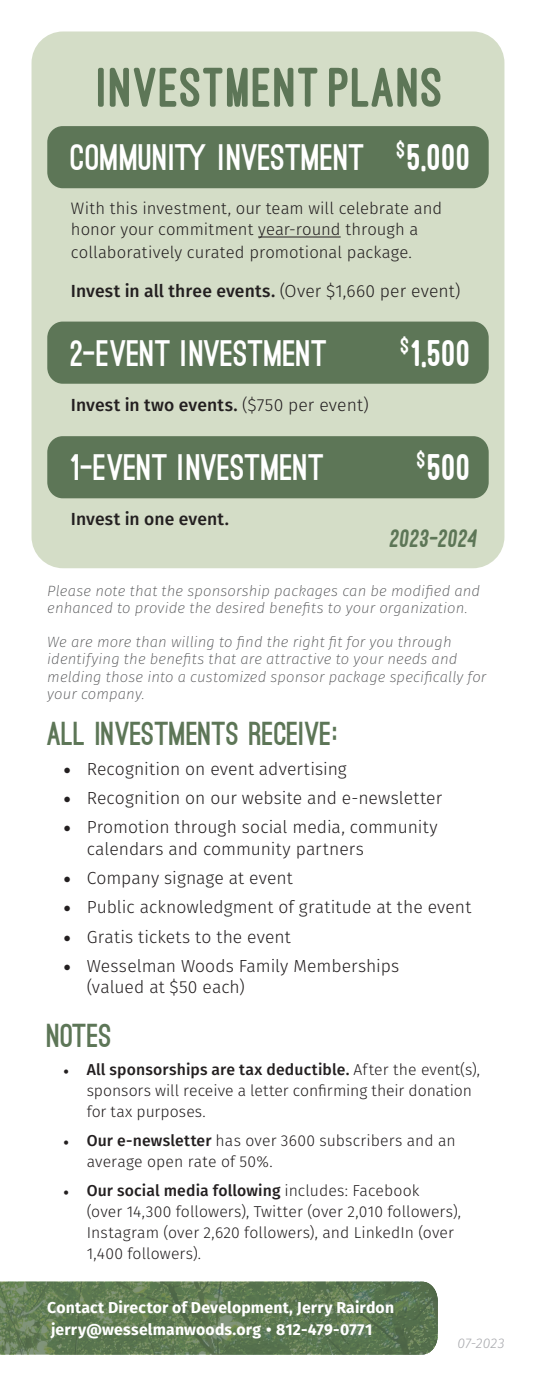
<style>
.page{position:relative;width:536px;height:1386px;background:#fff}
.page>*{position:absolute;margin:0;border:0;box-sizing:border-box;transform-origin:0 0}
.t1{font:800 57.75px "Ostrich Sans";letter-spacing:.005em;color:#5d7657}
.t2{font:800 38.5px "Ostrich Sans";letter-spacing:.01em;color:#fff}
.t3{font:900 35px "Ostrich Sans";color:#fff}
.t4{font:900 31.5px "Ostrich Sans";color:#5d7657}
.t5{font:800 26.25px "Ostrich Sans";color:#5d7657}
.t6{font:300 17.5px/21.3px "Fira Sans";color:#231f20}
.t7{font:500 17.5px "Fira Sans";letter-spacing:.005em;color:#231f20}
.t8{font:300 16.62px/21px "Fira Sans";letter-spacing:.005em;color:#231f20}
.t9{font:300 15.75px/21px "Fira Sans";letter-spacing:.005em;color:#231f20}
.t10{font:700 15.75px/22.8px "Fira Sans";letter-spacing:.01em;color:#fff}
.t11{font:italic 200 14.88px/17.5px "Fira Sans";letter-spacing:.005em;color:#57585a}
.t12{font:italic 300 14px "Fira Sans";letter-spacing:.01em;color:#a8a9ad}
.s1{font-weight:800;font-size:38.5px}
.s2{font-weight:300}
.s3{font-family:"Minion Pro";font-weight:400;font-size:21px}
.s4{font-family:"Minion Pro";font-weight:400}
.s5{font-weight:500}
</style>
<div class="page">
<div style="left:32px;top:32px;width:472px;height:536px;background:#d4ddc7;border-radius:32px"></div>
<hr style="left:258px;top:237px;width:82px;height:1px;background:#231f20">
<div style="left:47px;top:126px;width:441px;height:62px;background:#5d7657;border-radius:16px"></div>
<div style="left:47px;top:322px;width:441px;height:62px;background:#5d7657;border-radius:16px"></div>
<div style="left:47px;top:436px;width:441px;height:62px;background:#5d7657;border-radius:16px"></div>
<svg style="left:0;top:1282px;width:437px;height:72px;background:#607b55"></svg>
<h1 class="t1" style="left:98px;top:57px;width:347px">INVESTMENT PLANS</h1>
<h3 class="t3" style="left:71px;top:144px;width:402px">COMMUNITY INVESTMENT <sup>$</sup><span class="s1">5,000</span></h3>
<p class="t8" style="left:71px;top:198px;width:372px">With this investment, our team will celebrate and honor your commitment year-round through a</p>
<p class="t8" style="left:71px;top:242px;width:342px">collaboratively curated promotional package.</p>
<p class="t7" style="left:71px;top:278px;width:391px">Invest in all three events. <span class="s2">(Over $1,660 per event)</span></p>
<h3 class="t3" style="left:71px;top:340px;width:258px">2-EVENT INVESTMENT</h3>
<h2 class="t2" style="left:400px;top:332px;width:72px"><sup>$</sup>1,500</h2>
<p class="t7" style="left:71px;top:392px;width:299px">Invest in two events. <span class="s2">($750 per event)</span></p>
<h3 class="t3" style="left:71px;top:455px;width:255px">1-EVENT INVESTMENT</h3>
<h2 class="t2" style="left:417px;top:447px;width:56px"><sup>$</sup>500</h2>
<p class="t7" style="left:71px;top:507px;width:159px">Invest in one event.</p>
<h3 class="t5" style="left:389px;top:524px;width:92px">2023-2024</h3>
<p class="t11" style="left:47px;top:582px;width:434px">Please note that the sponsorship packages can be modified and enhanced to provide the desired benefits to your organization.</p>
<p class="t11" style="left:47px;top:633px;width:440px">We are more than willing to find the right fit for you through identifying the benefits that are attractive to your needs and melding those into a customized sponsor package specifically for your company.</p>
<h3 class="t4" style="left:47px;top:722px;width:292px">ALL INVESTMENTS RECEIVE:</h3>
<p class="t6" style="left:63px;top:758px;width:285px"><span class="s3">•</span> Recognition on event advertising</p>
<p class="t6" style="left:63px;top:787px;width:380px"><span class="s3">•</span> Recognition on our website and e-newsletter</p>
<p class="t6" style="left:87px;top:817px;width:352px;text-indent:-24px"><span class="s3">•</span> Promotion through social media, community calendars and community partners</p>
<p class="t6" style="left:63px;top:867px;width:231px"><span class="s3">•</span> Company signage at event</p>
<p class="t6" style="left:63px;top:897px;width:409px"><span class="s3">•</span> Public acknowledgment of gratitude at the event</p>
<p class="t6" style="left:63px;top:926px;width:229px"><span class="s3">•</span> Gratis tickets to the event</p>
<p class="t6" style="left:87px;top:955px;width:314px;text-indent:-24px"><span class="s3">•</span> Wesselman Woods Family Memberships (valued at $50 each)</p>
<h3 class="t4" style="left:47px;top:1023px;width:66px">NOTES</h3>
<p class="t9" style="left:87px;top:1059px;width:394px;text-indent:-24px"><span class="s4">•</span> <span class="s5">All sponsorships are tax deductible.</span> After the event(s), sponsors will receive a letter confirming their donation for tax purposes.</p>
<p class="t9" style="left:87px;top:1130px;width:370px;text-indent:-24px"><span class="s4">•</span> <span class="s5">Our e-newsletter</span> has over 3600 subscribers and an average open rate of 50%.</p>
<p class="t9" style="left:87px;top:1180px;width:376px;text-indent:-24px"><span class="s4">•</span> <span class="s5">Our social media following</span> includes: Facebook<br>(over 14,300 followers), Twitter (over 2,010 followers), Instagram (over 2,620 followers), and LinkedIn (over 1,400 followers).</p>
<p class="t10" style="left:47px;top:1296px;width:348px">Contact Director of Development, Jerry Rairdon jerry@wesselmanwoods.org • 812-479-0771</p>
<p class="t12" style="left:457px;top:1334px;width:48px">07-2023</p>
</div>
